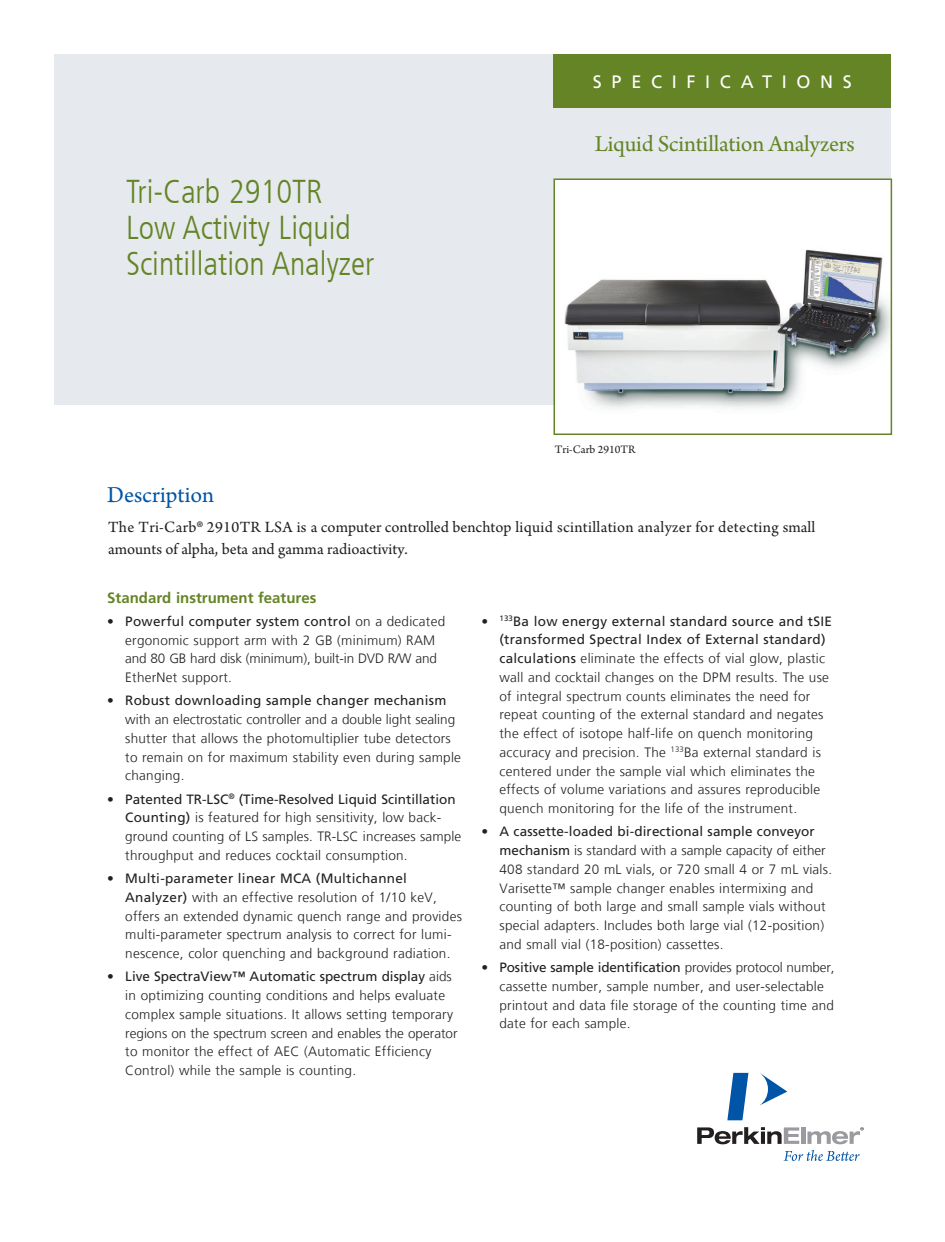
<style>
.page{position:relative;width:945px;height:1242px;background:#fff}
.page>*{position:absolute;margin:0;border:0;box-sizing:border-box;transform-origin:0 0}
.Intro_Head{font:300 condensed 33px/36px "Frutiger LT Com";color:#648426}
.Product_header_panto{font:24px "Arno Pro";letter-spacing:-.01em;color:#648426}
.Intro_Head-2{font:24px "Arno Pro";color:#0154a6}
.t1{font:18px "Frutiger LT Com";letter-spacing:.54em;color:#fff}
.Intro_Paragraph{font:16.5px/22.5px "Arno Pro";color:#231f20}
.Paragraph_Head{font:700 15px "Frutiger LT Com";color:#648426}
.Bullet_Copy_Frutiger{font:300 13.5px/18.8px "Frutiger LT Com";letter-spacing:.02em;color:#231f20}
.Photo_Captions_black{font:12px "Arno Pro";color:#231f20}
.s1{font-weight:400}
</style>
<div class="page">
<svg style="left:697px;top:1127px;width:102px;height:17px"></svg>
<hr style="left:801px;top:1127px;width:4px;height:17px;background:#999b9e">
<svg style="left:760px;top:1073px;width:27px;height:32px"></svg>
<svg style="left:727px;top:1073px;width:21px;height:47px"></svg>
<svg style="left:807px;top:1127px;width:57px;height:17px"></svg>
<svg style="left:784px;top:1150px;width:76px;height:11px"></svg>
<div style="left:54px;top:54px;width:837px;height:351px;background:#e6eaee"></div>
<div style="left:554px;top:54px;width:337px;height:54px;background:#648426"></div>
<img style="left:557px;top:181px;width:332px;height:228px">
<div style="left:554px;top:178px;width:338px;height:257px;border:2px solid #648426"></div>
<p class="t1" style="left:593px;top:71px;width:261px">SPECIFICATIONS</p>
<p class="Intro_Head" style="left:126px;top:174px;width:198px">Tri-Carb 2910TR</p>
<p class="Intro_Head" style="left:126px;top:210px;width:250px">Low Activity Liquid<br>Scintillation Analyzer</p>
<p class="Product_header_panto" style="left:595px;top:130px;width:261px">Liquid Scintillation Analyzers</p>
<p class="Photo_Captions_black" style="left:555px;top:442px;width:82px">Tri-Carb 2910TR</p>
<p class="Intro_Head-2" style="left:107px;top:481px;width:108px">Description</p>
<p class="Intro_Paragraph" style="left:108px;top:517px;width:709px">The Tri-Carb<sup>®</sup> 2910TR LSA is a computer controlled benchtop liquid scintillation analyzer for detecting small amounts of alpha, beta and gamma radioactivity.</p>
<p class="Paragraph_Head" style="left:107px;top:589px;width:211px">Standard instrument features</p>
<p class="Bullet_Copy_Frutiger" style="left:125px;top:612px;width:321px;text-indent:-18px">• <span class="s1">Powerful computer system control</span> on a dedicated ergonomic support arm with 2 GB (minimum) RAM and 80 GB hard disk (minimum), built-in DVD R/W and EtherNet support.</p>
<p class="Bullet_Copy_Frutiger" style="left:125px;top:692px;width:337px;text-indent:-18px">• <span class="s1">Robust downloading sample changer mechanism </span>with an electrostatic controller and a double light sealing shutter that allows the photomultiplier tube detectors to remain on for maximum stability even during sample changing.</p>
<p class="Bullet_Copy_Frutiger" style="left:125px;top:790px;width:338px;text-indent:-18px">• <span class="s1">Patented TR-LSC</span><sup>®</sup> <span class="s1">(Time-Resolved Liquid Scintillation Counting)</span> is featured for high sensitivity, low back&shy;ground counting of LS samples. TR-LSC increases sample throughput and reduces cocktail consumption.</p>
<p class="Bullet_Copy_Frutiger" style="left:125px;top:869px;width:338px;text-indent:-18px">• <span class="s1">Multi-parameter linear MCA (Multichannel Analyzer)</span> with an effective resolution of 1/10 keV, offers an extended dynamic quench range and provides multi-parameter spectrum analysis to correct for lumi&shy;nescence, color quenching and background radiation.</p>
<p class="Bullet_Copy_Frutiger" style="left:125px;top:968px;width:334px;text-indent:-18px">• <span class="s1">Live SpectraView™ Automatic spectrum display</span> aids in optimizing counting conditions and helps evaluate complex sample situations. It allows setting temporary regions on the spectrum screen and enables the operator to monitor the effect of AEC (Automatic Efficiency Control) while the sample is counting.</p>
<p class="Bullet_Copy_Frutiger" style="left:500px;top:612px;width:334px;text-indent:-18px">• <sup>133</sup><span class="s1">Ba low energy external standard source and tSIE (transformed Spectral Index of External standard) calculations</span> eliminate the effects of vial glow, plastic wall and cocktail changes on the DPM results. The use of integral spectrum counts eliminates the need for repeat counting of the external standard and negates the effect of isotope half-life on quench monitoring accuracy and precision. The <sup>133</sup>Ba external standard is centered under the sample vial which eliminates the effects of volume variations and assures reproducible quench monitoring for the life of the instrument.</p>
<p class="Bullet_Copy_Frutiger" style="left:500px;top:822px;width:334px;text-indent:-18px">• <span class="s1">A cassette-loaded bi-directional sample conveyor mechanism</span> is standard with a sample capacity of either 408 standard 20 mL vials, or 720 small 4 or 7 mL vials.<br>Varisette™ sample changer enables intermixing and counting of both large and small sample vials without special adapters. Includes both large vial (12-position) and small vial (18-position) cassettes.</p>
<p class="Bullet_Copy_Frutiger" style="left:500px;top:958px;width:337px;text-indent:-18px">• <span class="s1">Positive sample identification</span> provides protocol number, cassette number, sample number, and user-selectable printout and data file storage of the counting time and date for each sample.</p>
</div>
